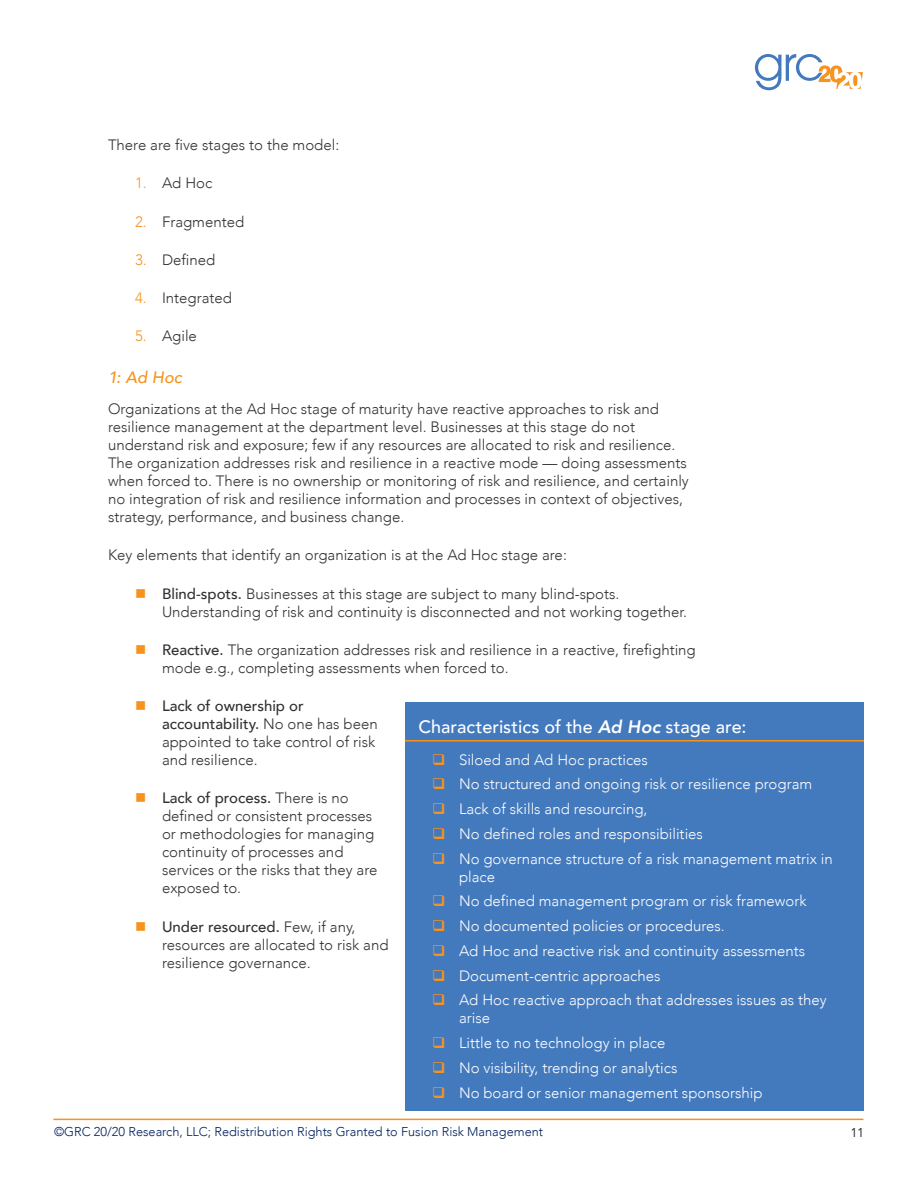
<style>
.page{position:relative;width:918px;height:1188px;background:#fff}
.page>*{position:absolute;margin:0;border:0;box-sizing:border-box;transform-origin:0 0}
.CallOut_Header{font:500 18px "Avenir";color:#fff}
.Heading_3{font:italic 500 16.5px "Avenir";color:#f7931d}
.Body{font:300 15px/18px "Avenir";color:#323232}
.t1{font:300 15px/18px "Avenir";color:#fff}
.t2{font:300 12.75px "Avenir";color:#00215d}
.t3{font:12.75px "Avenir";color:#231f20}
.s1{color:#f7931d}
.s2{font-weight:500}
.s3{font-weight:800;font-style:italic}
</style>
<div class="page">
<hr style="left:54px;top:1119px;width:809px;height:1px;background:#f7931d">
<svg style="left:755px;top:54px;width:108px;height:36px"></svg>
<div style="left:405px;top:702px;width:459px;height:409px;background:#4379bd"></div>
<hr style="left:405px;top:740px;width:459px;height:1px;background:#f7931d">
<p class="Body" style="left:108px;top:136px;width:233px">There are five stages to the model:</p>
<p class="Body" style="left:135px;top:174px;width:79px"><span class="s1">1.</span> Ad Hoc</p>
<p class="Body" style="left:135px;top:212px;width:111px"><span class="s1">2.</span> Fragmented</p>
<p class="Body" style="left:135px;top:251px;width:82px"><span class="s1">3.</span> Defined</p>
<p class="Body" style="left:135px;top:289px;width:99px"><span class="s1">4.</span> Integrated</p>
<p class="Body" style="left:135px;top:327px;width:63px"><span class="s1">5.</span> Agile</p>
<p class="Heading_3" style="left:108px;top:367px;width:75px">1: Ad Hoc</p>
<p class="Body" style="left:108px;top:400px;width:582px">Organizations at the Ad Hoc stage of maturity have reactive approaches to risk and resilience management at the department level. Businesses at this stage do not understand risk and exposure; few if any resources are allocated to risk and resilience.<br>The organization addresses risk and resilience in a reactive mode — doing assessments when forced to. There is no ownership or monitoring of risk and resilience, and certainly no integration of risk and resilience information and processes in context of objectives, strategy, performance, and business change.</p>
<p class="Body" style="left:108px;top:546px;width:460px">Key elements that identify an organization is at the Ad Hoc stage are:</p>
<p class="Body" style="left:162px;top:584px;width:526px;text-indent:-27px"><span class="s1">■</span> <span class="s2">Blind-spots.</span> Businesses at this stage are subject to many blind-spots.<br>Understanding of risk and continuity is disconnected and not working together.</p>
<p class="Body" style="left:162px;top:641px;width:535px;text-indent:-27px"><span class="s1">■</span> <span class="s2">Reactive.</span> The organization addresses risk and resilience in a reactive, firefighting mode e.g., completing assessments when forced to.</p>
<p class="Body" style="left:162px;top:697px;width:217px;text-indent:-27px"><span class="s1">■</span> <span class="s2">Lack of ownership or accountability.</span> No one has been appointed to take control of risk and resilience.</p>
<p class="Body" style="left:162px;top:789px;width:217px;text-indent:-27px"><span class="s1">■</span> <span class="s2">Lack of process.</span> There is no defined or consistent processes or methodologies for managing continuity of processes and services or the risks that they are exposed to.</p>
<p class="Body" style="left:162px;top:917px;width:228px;text-indent:-27px"><span class="s1">■</span> <span class="s2">Under resourced.</span> Few, if any, resources are allocated to risk and resilience governance.</p>
<p class="CallOut_Header" style="left:418px;top:711px;width:329px">Characteristics of the <span class="s3">Ad Hoc</span> stage are:</p>
<p class="t1" style="left:459px;top:751px;width:190px">Siloed and Ad Hoc practices</p>
<p class="t1" style="left:459px;top:775px;width:355px">No structured and ongoing risk or resilience program</p>
<p class="t1" style="left:459px;top:800px;width:190px">Lack of skills and resourcing,</p>
<p class="t1" style="left:459px;top:825px;width:246px">No defined roles and responsibilities</p>
<p class="t1" style="left:459px;top:850px;width:375px">No governance structure of a risk management matrix in place</p>
<p class="t1" style="left:459px;top:892px;width:349px">No defined management program or risk framework</p>
<p class="t1" style="left:459px;top:917px;width:267px">No documented policies or procedures.</p>
<p class="t1" style="left:459px;top:942px;width:348px">Ad Hoc and reactive risk and continuity assessments</p>
<p class="t1" style="left:459px;top:967px;width:203px">Document-centric approaches</p>
<p class="t1" style="left:459px;top:991px;width:369px">Ad Hoc reactive approach that addresses issues as they arise</p>
<p class="t1" style="left:459px;top:1034px;width:208px">Little to no technology in place</p>
<p class="t1" style="left:459px;top:1059px;width:220px">No visibility, trending or analytics</p>
<p class="t1" style="left:459px;top:1084px;width:305px">No board or senior management sponsorship</p>
<p class="t2" style="left:54px;top:1124px;width:491px">©GRC 20/20 Research, LLC; Redistribution Rights Granted to Fusion Risk Management</p>
<p class="t3" style="left:850px;top:1125px;width:16px">11</p>
</div>
